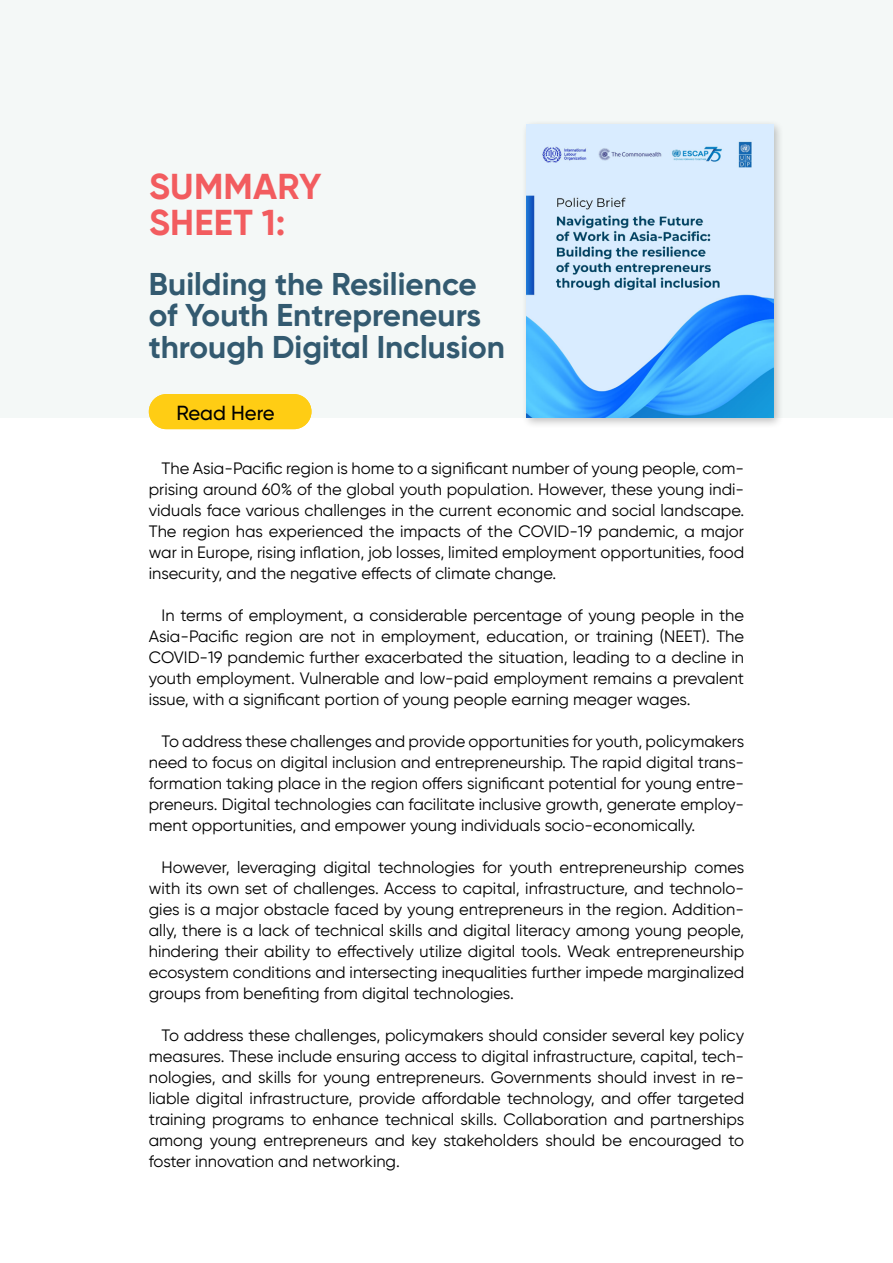
<style>
.page{position:relative;width:893px;height:1263px;background:#fff}
.page>*{position:absolute;margin:0;border:0;box-sizing:border-box;transform-origin:0 0}
.t1{font:700 36px/36px "Gilroy";letter-spacing:.005em;color:#f25c5f}
.t2{font:700 31.5px/31.5px "Gilroy";color:#335a70}
.t3{font:500 20.4px "Gilroy";color:#000}
.t4{font:16.5px/21px "Gilroy";color:#000;text-align:justify}
</style>
<div class="page">
<div style="left:0;top:0;width:893px;height:418px;background:#f4f8f7"></div>
<div style="left:521px;top:119px;width:263px;height:310px;background:#000;opacity:.25"></div>
<img style="left:527px;top:124px;width:246px;height:294px">
<div style="left:149px;top:394px;width:162px;height:35px;background:#ffcd14;border-radius:18px"></div>
<h1 class="t1" style="left:149px;top:168px;width:174px">SUMMARY<br>SHEET 1:</h1>
<h2 class="t2" style="left:149px;top:268px;width:358px">Building the Resilience of Youth Entrepreneurs through Digital Inclusion</h2>
<p class="t3" style="left:176px;top:400px;width:100px">Read Here</p>
<p class="t4" style="left:149px;top:458px;width:597px;text-indent:13px">The Asia-Pacific region is home to a significant number of young people, com&shy;prising around 60% of the global youth population. However, these young indi&shy;viduals face various challenges in the current economic and social landscape.<br>The region has experienced the impacts of the COVID-19 pandemic, a major war in Europe, rising inflation, job losses, limited employment opportunities, food insecurity, and the negative effects of climate change.</p>
<p class="t4" style="left:149px;top:605px;width:597px;text-indent:13px">In terms of employment, a considerable percentage of young people in the Asia-Pacific region are not in employment, education, or training (NEET). The COVID-19 pandemic further exacerbated the situation, leading to a decline in youth employment. Vulnerable and low-paid employment remains a prevalent issue, with a significant portion of young people earning meager wages.</p>
<p class="t4" style="left:149px;top:731px;width:597px;text-indent:13px">To address these challenges and provide opportunities for youth, policymakers need to focus on digital inclusion and entrepreneurship. The rapid digital trans&shy;formation taking place in the region offers significant potential for young entre&shy;preneurs. Digital technologies can facilitate inclusive growth, generate employ&shy;ment opportunities, and empower young individuals socio-economically.</p>
<p class="t4" style="left:149px;top:857px;width:597px;text-indent:13px">However, leveraging digital technologies for youth entrepreneurship comes with its own set of challenges. Access to capital, infrastructure, and technolo&shy;gies is a major obstacle faced by young entrepreneurs in the region. Addition&shy;ally, there is a lack of technical skills and digital literacy among young people, hindering their ability to effectively utilize digital tools. Weak entrepreneurship ecosystem conditions and intersecting inequalities further impede marginalized groups from benefiting from digital technologies.</p>
<p class="t4" style="left:149px;top:1025px;width:597px;text-indent:13px">To address these challenges, policymakers should consider several key policy measures. These include ensuring access to digital infrastructure, capital, tech&shy;nologies, and skills for young entrepreneurs. Governments should invest in re&shy;liable digital infrastructure, provide affordable technology, and offer targeted training programs to enhance technical skills. Collaboration and partnerships among young entrepreneurs and key stakeholders should be encouraged to foster innovation and networking.</p>
</div>
